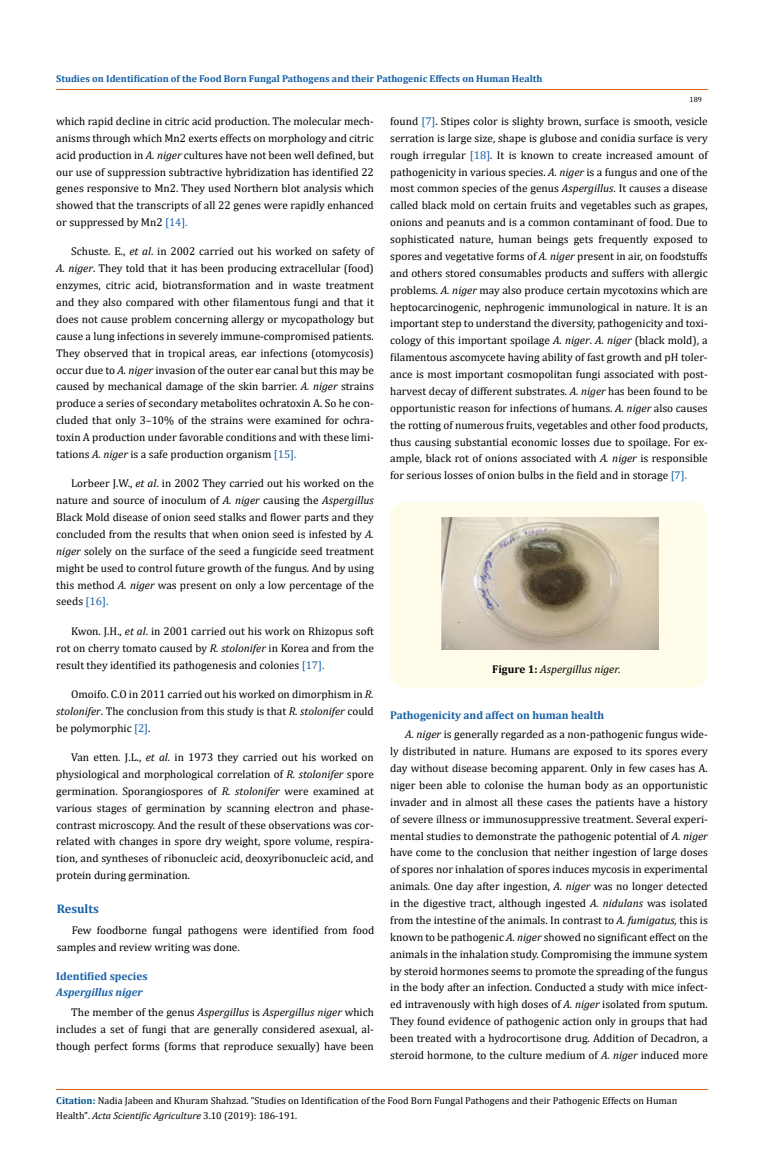
<style>
.page{position:relative;width:764px;height:1170px;background:#fff}
.page>*{position:absolute;margin:0;border:0;box-sizing:border-box;transform-origin:0 0}
.t1{font:700 12.5px "Cambria";color:#1560a6}
.t2{font:11.25px/16.9px "Cambria";color:#000;text-align:justify}
.t3{font:italic 11.25px/20.5px "Cambria";color:#000}
.t4{font:700 11.25px "Cambria";color:#1560a6}
.t5{font:10px/15px "Cambria";color:#000}
.t6{font:700 10px "Cambria";color:#1560a6}
.t7{font:7.5px "Cambria";color:#000}
.s1{font-style:italic}
.s2{color:#1560a6}
.s3{font-weight:700;color:#1560a6}
.s4{font-style:normal}
.s5{font-weight:700;font-style:normal}
.s6{font-weight:700;color:#035089}
</style>
<div class="page">
<div style="left:390px;top:502px;width:318px;height:186px;background:#fffde9;border-radius:15px"></div>
<img style="left:441px;top:517px;width:217px;height:133px">
<hr style="left:56px;top:90px;width:652px;height:1px;background:#e05d1a">
<hr style="left:56px;top:1090px;width:651px;height:1px;background:#e05d1a">
<p class="t6" style="left:56px;top:71px;width:488px">Studies on Identification of the Food Born Fungal Pathogens and their Pathogenic Effects on Human Health</p>
<p class="t7" style="left:689px;top:95px;width:14px">189</p>
<p class="t2" style="left:56px;top:113px;width:319px">which rapid decline in citric acid production. The molecular mech&shy;anisms through which Mn2 exerts effects on morphology and citric acid production in <span class="s1">A. niger</span> cultures have not been well defined, but our use of suppression subtractive hybridization has identified 22 genes responsive to Mn2. They used Northern blot analysis which showed that the transcripts of all 22 genes were rapidly enhanced or suppressed by Mn2 <span class="s2">[14].</span></p>
<p class="t2" style="left:56px;top:243px;width:319px;text-indent:15px">Schuste. E., <span class="s1">et al</span>. in 2002 carried out his worked on safety of <span class="s1">A. niger</span>. They told that it has been producing extracellular (food) enzymes, citric acid, biotransformation and in waste treatment and they also compared with other filamentous fungi and that it does not cause problem concerning allergy or mycopathology but cause a lung infections in severely immune-compromised patients.<br>They observed that in tropical areas, ear infections (otomycosis) occur due to <span class="s1">A. niger</span> invasion of the outer ear canal but this may be caused by mechanical damage of the skin barrier. <span class="s1">A. niger</span> strains produce a series of secondary metabolites ochratoxin A. So he con&shy;cluded that only 3–10% of the strains were examined for ochra&shy;toxin A production under favorable conditions and with these limi&shy;tations <span class="s1">A. niger</span> is a safe production organism <span class="s2">[15].</span></p>
<p class="t2" style="left:56px;top:475px;width:319px;text-indent:15px">Lorbeer J.W., <span class="s1">et al</span>. in 2002 They carried out his worked on the nature and source of inoculum of <span class="s1">A. niger</span> causing the <span class="s1">Aspergillus </span>Black Mold disease of onion seed stalks and flower parts and they concluded from the results that when onion seed is infested by <span class="s1">A. niger</span> solely on the surface of the seed a fungicide seed treatment might be used to control future growth of the fungus. And by using this method <span class="s1">A. niger</span> was present on only a low percentage of the seeds <span class="s2">[16].</span></p>
<p class="t2" style="left:56px;top:623px;width:319px;text-indent:15px">Kwon. J.H., <span class="s1">et al</span>. in 2001 carried out his work on Rhizopus soft rot on cherry tomato caused by <span class="s1">R. stolonifer</span> in Korea and from the result they identified its pathogenesis and colonies <span class="s2">[17].</span></p>
<p class="t2" style="left:56px;top:686px;width:319px;text-indent:15px">Omoifo. C.O in 2011 carried out his worked on dimorphism in <span class="s1">R. stolonifer</span>. The conclusion from this study is that <span class="s1">R. stolonifer</span> could be polymorphic <span class="s2">[2]</span>.</p>
<p class="t2" style="left:56px;top:749px;width:319px;text-indent:15px">Van etten. J.L., <span class="s1">et al</span>. in 1973 they carried out his worked on physiological and morphological correlation of <span class="s1">R. stolonifer</span> spore germination. Sporangiospores of <span class="s1">R. stolonifer</span> were examined at various stages of germination by scanning electron and phase&shy;contrast microscopy. And the result of these observations was cor&shy;related with changes in spore dry weight, spore volume, respira&shy;tion, and syntheses of ribonucleic acid, deoxyribonucleic acid, and protein during germination.</p>
<p class="t1" style="left:57px;top:900px;width:44px">Results</p>
<p class="t2" style="left:57px;top:922px;width:319px;text-indent:15px">Few foodborne fungal pathogens were identified from food samples and review writing was done.</p>
<p class="t4" style="left:56px;top:968px;width:93px">Identified species</p>
<p class="t3" style="left:71px;top:981px;width:304px;text-indent:-15px"><span class="s3">Aspergillus niger<br></span><span class="s4">The member of the genus</span> Aspergillus <span class="s4">is</span> Aspergillus niger <span class="s4">which</span></p>
<p class="t2" style="left:56px;top:1021px;width:319px">includes a set of fungi that are generally considered asexual, al&shy;though perfect forms (forms that reproduce sexually) have been</p>
<p class="t2" style="left:390px;top:113px;width:319px">found <span class="s2">[7]</span>. Stipes color is slighty brown, surface is smooth, vesicle serration is large size, shape is glubose and conidia surface is very rough irregular <span class="s2">[18]</span>. It is known to create increased amount of pathogenicity in various species. <span class="s1">A. niger</span> is a fungus and one of the most common species of the genus <span class="s1">Aspergillus</span>. It causes a disease called black mold on certain fruits and vegetables such as grapes, onions and peanuts and is a common contaminant of food. Due to sophisticated nature, human beings gets frequently exposed to spores and vegetative forms of <span class="s1">A. niger</span> present in air, on foodstuffs and others stored consumables products and suffers with allergic problems. <span class="s1">A. niger</span> may also produce certain mycotoxins which are heptocarcinogenic, nephrogenic immunological in nature. It is an important step to understand the diversity, pathogenicity and toxi&shy;cology of this important spoilage <span class="s1">A. niger</span>. <span class="s1">A. niger</span> (black mold), a filamentous ascomycete having ability of fast growth and pH toler&shy;ance is most important cosmopolitan fungi associated with post&shy;harvest decay of different substrates. <span class="s1">A. niger</span> has been found to be opportunistic reason for infections of humans. <span class="s1">A. niger</span> also causes the rotting of numerous fruits, vegetables and other food products, thus causing substantial economic losses due to spoilage. For ex&shy;ample, black rot of onions associated with <span class="s1">A. niger</span> is responsible for serious losses of onion bulbs in the field and in storage <span class="s2">[7].</span></p>
<p class="t3" style="left:492px;top:658px;width:130px"><span class="s5">Figure 1:</span> Aspergillus niger.</p>
<p class="t4" style="left:390px;top:707px;width:215px">Pathogenicity and affect on human health</p>
<p class="t2" style="left:390px;top:726px;width:319px;text-indent:15px"><span class="s1">A. niger</span> is generally regarded as a non-pathogenic fungus wide&shy;ly distributed in nature. Humans are exposed to its spores every day without disease becoming apparent. Only in few cases has A. niger been able to colonise the human body as an opportunistic invader and in almost all these cases the patients have a history of severe illness or immunosuppressive treatment. Several experi&shy;mental studies to demonstrate the pathogenic potential of <span class="s1">A. niger </span>have come to the conclusion that neither ingestion of large doses of spores nor inhalation of spores induces mycosis in experimental animals. One day after ingestion, <span class="s1">A. niger</span> was no longer detected in the digestive tract, although ingested <span class="s1">A. nidulans</span> was isolated from the intestine of the animals. In contrast to <span class="s1">A. fumigatus,</span> this is known to be pathogenic <span class="s1">A. niger</span> showed no significant effect on the animals in the inhalation study. Compromising the immune system by steroid hormones seems to promote the spreading of the fungus in the body after an infection. Conducted a study with mice infect&shy;ed intravenously with high doses of <span class="s1">A. niger</span> isolated from sputum.<br>They found evidence of pathogenic action only in groups that had been treated with a hydrocortisone drug. Addition of Decadron, a steroid hormone, to the culture medium of <span class="s1">A. niger</span> induced more</p>
<p class="t5" style="left:56px;top:1093px;width:622px"><span class="s6">Citation:</span> Nadia Jabeen and Khuram Shahzad. “Studies on Identification of the Food Born Fungal Pathogens and their Pathogenic Effects on Human<br>Health". <span class="s1">Acta Scientific Agriculture</span> 3.10 (2019): 186-191.</p>
</div>
